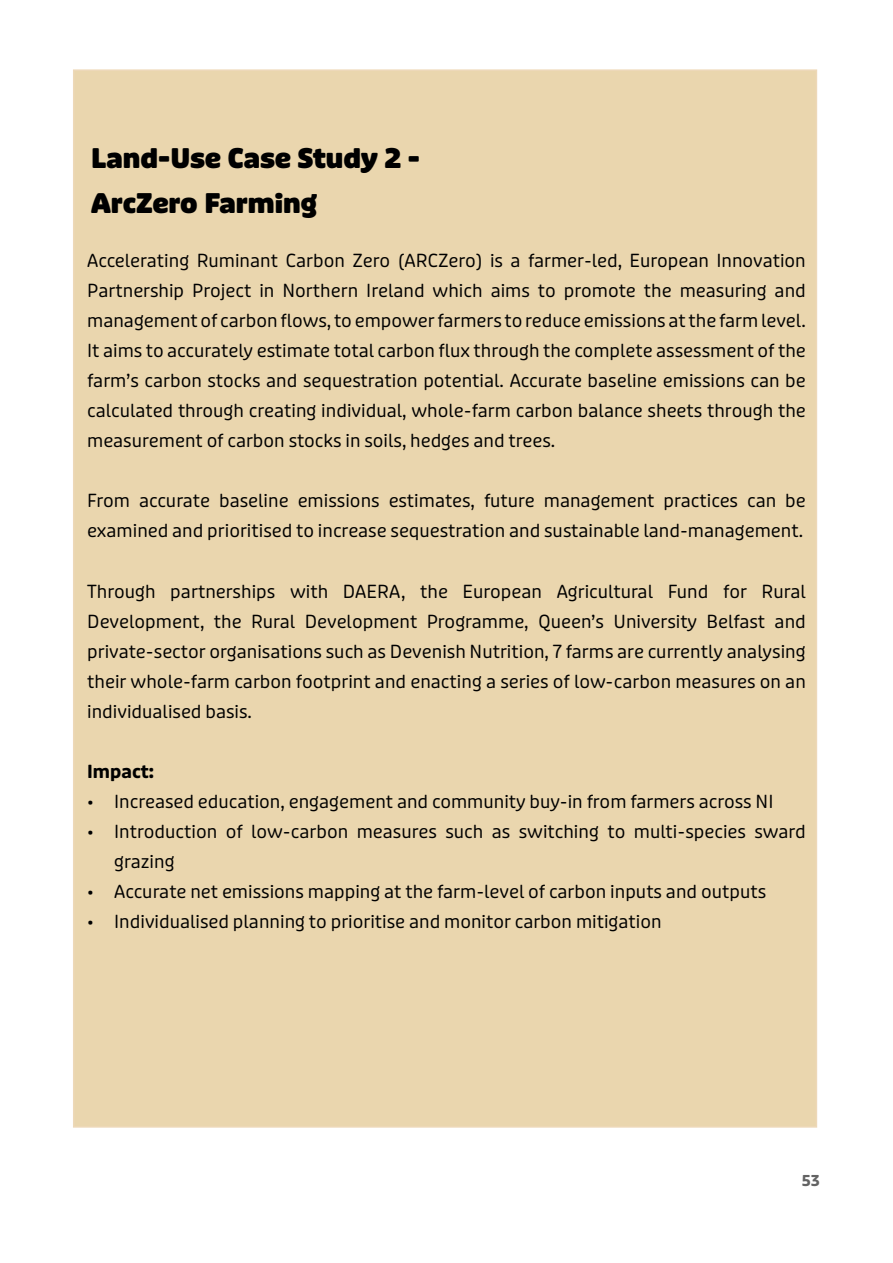
<style>
.page{position:relative;width:893px;height:1263px;background:#fff}
.page>*{position:absolute;margin:0;border:0;box-sizing:border-box;transform-origin:0 0}
.t1{font:900 27px/45px "Puffin Display Soft";color:#000}
.t2{font:18px/30px "Puffin Display Soft";color:#000;text-align:justify}
.t3{font:700 18px "Puffin Display Soft";color:#000}
.t4{font:700 15px "Puffin Display Soft";color:#636363}
</style>
<div class="page">
<div style="left:73px;top:69px;width:744px;height:1059px;background:#ead6ae"></div>
<h1 class="t1" style="left:91px;top:136px;width:330px">Land-Use Case Study 2 -<br>ArcZero Farming</h1>
<p class="t2" style="left:87px;top:246px;width:720px">Accelerating Ruminant Carbon Zero (ARCZero) is a farmer-led, European Innovation Partnership Project in Northern Ireland which aims to promote the measuring and management of carbon flows, to empower farmers to reduce emissions at the farm level.<br>It aims to accurately estimate total carbon flux through the complete assessment of the farm’s carbon stocks and sequestration potential. Accurate baseline emissions can be calculated through creating individual, whole-farm carbon balance sheets through the measurement of carbon stocks in soils, hedges and trees.</p>
<p class="t2" style="left:87px;top:486px;width:720px">From accurate baseline emissions estimates, future management practices can be examined and prioritised to increase sequestration and sustainable land-management.</p>
<p class="t2" style="left:87px;top:576px;width:720px">Through partnerships with DAERA, the European Agricultural Fund for Rural Development, the Rural Development Programme, Queen’s University Belfast and private-sector organisations such as Devenish Nutrition, 7 farms are currently analysing their whole-farm carbon footprint and enacting a series of low-carbon measures on an individualised basis.</p>
<h2 class="t3" style="left:87px;top:760px;width:68px">Impact:</h2>
<p class="t2" style="left:87px;top:786px;width:688px">• Increased education, engagement and community buy-in from farmers across NI</p>
<p class="t2" style="left:114px;top:816px;width:693px;text-indent:-27px">• Introduction of low-carbon measures such as switching to multi-species sward grazing</p>
<p class="t2" style="left:87px;top:876px;width:680px">• Accurate net emissions mapping at the farm-level of carbon inputs and outputs</p>
<p class="t2" style="left:87px;top:906px;width:576px">• Individualised planning to prioritise and monitor carbon mitigation</p>
<p class="t4" style="left:802px;top:1172px;width:20px">53</p>
</div>
